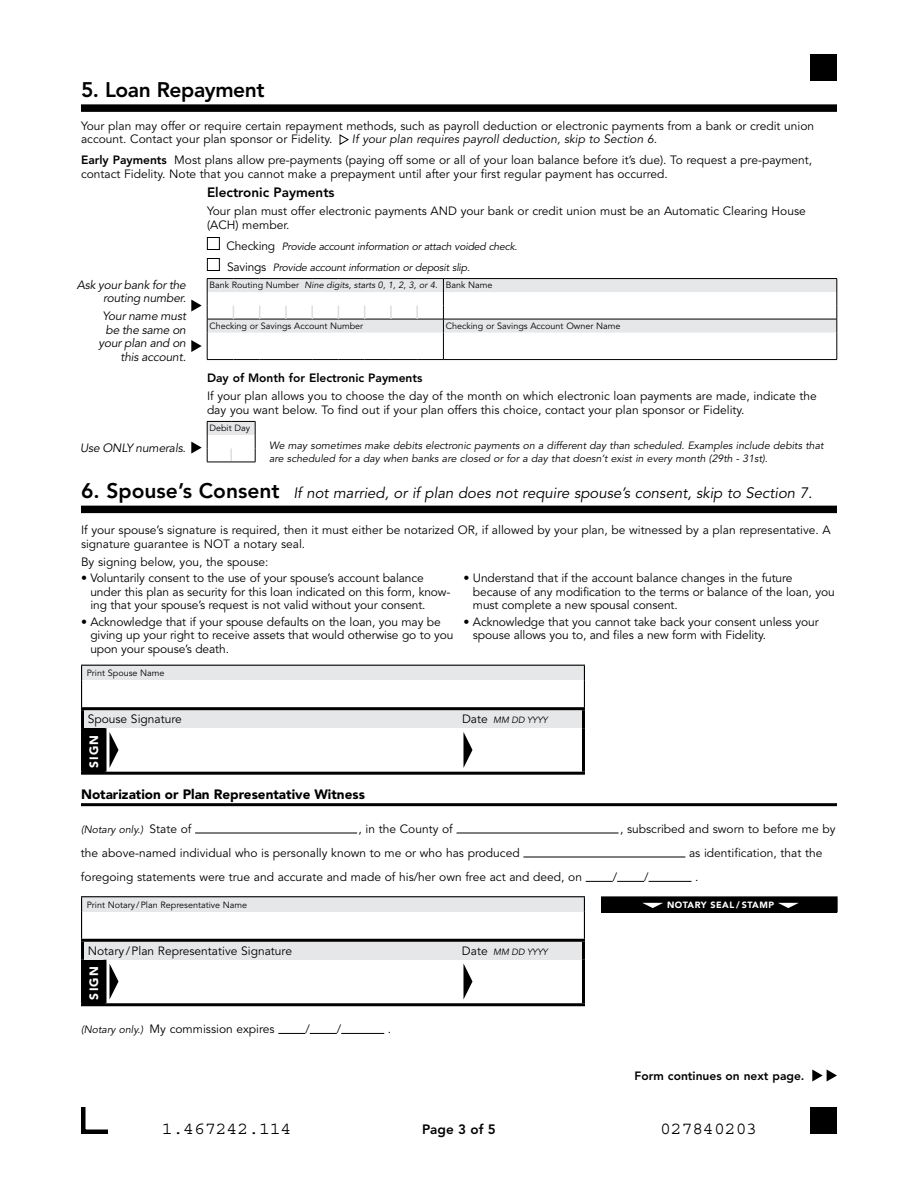
<style>
.page{position:relative;width:918px;height:1188px;background:#fff}
.page>*{position:absolute;margin:0;border:0;box-sizing:border-box;transform-origin:0 0}
.t1{font:800 21px "Avenir LT Std";letter-spacing:-.02em;color:#000}
.t2{font:18px "Courier Std";color:#000}
.t3{font:italic 15px "Avenir LT Std";color:#000}
.t4{font:900 13.5px "Avenir LT Std";color:#000}
.t5{font:800 13.5px "Avenir LT Std";color:#000}
.t6{font:12px/13.5px "Avenir LT Std";color:#000}
.t7{font:italic 12px/13.5px "Avenir LT Std";letter-spacing:-.015em;color:#000;text-align:right}
.t8{font:800 12px "Avenir LT Std";color:#000}
.t9{font:900 12px "Avenir LT Std";letter-spacing:.1em;color:#fff}
.t10{font:italic 10.5px/13.5px "Avenir LT Std";color:#000}
.t11{font:italic 10.5px/21px "Avenir LT Std";letter-spacing:-.02em;color:#000}
.t12{font:9px "Avenir LT Std";color:#000}
.t13{font:italic 9px "Avenir LT Std";color:#000}
.t14{font:900 9px "Avenir LT Std";letter-spacing:.05em;color:#fff}
.s1{font-style:italic}
.s2{font-weight:800}
.s3{font-style:normal;font-size:12px}
.s4{font-style:normal}
.s5{font-weight:800;font-style:normal;font-size:21px}
.s6{font-style:italic;font-size:10.5px}
</style>
<div class="page">
<div style="left:81px;top:104px;width:756px;height:8px;background:#000"></div>
<div style="left:81px;top:506px;width:756px;height:7px;background:#000"></div>
<svg style="left:339px;top:134px;width:10px;height:11px"></svg>
<div style="left:207px;top:237px;width:13px;height:13px;border:1px solid #000"></div>
<div style="left:207px;top:258px;width:13px;height:13px;border:1px solid #000"></div>
<hr style="left:81px;top:803px;width:756px;height:3px;background:#000">
<div style="left:82px;top:665px;width:502px;height:15px;background:#e6e7e8"></div>
<hr style="left:81px;top:665px;width:504px;height:1px;background:#000">
<svg style="left:81px;top:666px;width:1px;height:41px"></svg>
<svg style="left:584px;top:666px;width:1px;height:41px"></svg>
<div style="left:82px;top:709px;width:502px;height:19px;background:#e6e7e8"></div>
<div style="left:82px;top:728px;width:23px;height:45px;background:#000"></div>
<hr style="left:81px;top:728px;width:3px;height:44px;background:#000">
<hr style="left:81px;top:772px;width:24px;height:3px;background:#000">
<hr style="left:81px;top:710px;width:3px;height:18px;background:#000">
<hr style="left:81px;top:707px;width:24px;height:3px;background:#000">
<hr style="left:105px;top:707px;width:480px;height:3px;background:#000">
<hr style="left:582px;top:710px;width:3px;height:18px;background:#000">
<hr style="left:104px;top:728px;width:2px;height:44px;background:#000">
<hr style="left:582px;top:728px;width:3px;height:44px;background:#000">
<hr style="left:105px;top:772px;width:480px;height:3px;background:#000">
<svg style="left:110px;top:733px;width:8px;height:34px"></svg>
<svg style="left:464px;top:733px;width:8px;height:34px"></svg>
<hr style="left:195px;top:833px;width:162px;height:1px;background:#000">
<hr style="left:457px;top:833px;width:162px;height:1px;background:#000">
<hr style="left:523px;top:857px;width:162px;height:1px;background:#000">
<svg style="left:586px;top:881px;width:58px;height:1px"></svg>
<hr style="left:649px;top:881px;width:43px;height:1px;background:#000">
<div style="left:82px;top:897px;width:502px;height:15px;background:#e6e7e8"></div>
<hr style="left:81px;top:896px;width:504px;height:1px;background:#000">
<svg style="left:81px;top:897px;width:1px;height:42px"></svg>
<svg style="left:584px;top:897px;width:1px;height:42px"></svg>
<div style="left:82px;top:940px;width:502px;height:20px;background:#e6e7e8"></div>
<div style="left:82px;top:960px;width:23px;height:45px;background:#000"></div>
<hr style="left:81px;top:960px;width:3px;height:43px;background:#000">
<hr style="left:81px;top:1003px;width:24px;height:3px;background:#000">
<hr style="left:81px;top:939px;width:24px;height:3px;background:#000">
<hr style="left:105px;top:939px;width:480px;height:3px;background:#000">
<hr style="left:104px;top:960px;width:2px;height:43px;background:#000">
<hr style="left:582px;top:960px;width:3px;height:43px;background:#000">
<hr style="left:105px;top:1003px;width:480px;height:3px;background:#000">
<hr style="left:81px;top:942px;width:3px;height:18px;background:#000">
<hr style="left:582px;top:942px;width:3px;height:18px;background:#000">
<svg style="left:110px;top:964px;width:8px;height:35px"></svg>
<svg style="left:464px;top:964px;width:8px;height:35px"></svg>
<svg style="left:278px;top:1033px;width:59px;height:1px"></svg>
<hr style="left:341px;top:1033px;width:43px;height:1px;background:#000">
<div style="left:602px;top:897px;width:235px;height:15px;background:#000"></div>
<hr style="left:601px;top:896px;width:237px;height:2px;background:#000">
<svg style="left:601px;top:898px;width:1px;height:14px"></svg>
<svg style="left:837px;top:898px;width:1px;height:14px"></svg>
<svg style="left:642px;top:903px;width:21px;height:5px"></svg>
<svg style="left:778px;top:903px;width:21px;height:5px"></svg>
<svg style="left:812px;top:1070px;width:25px;height:12px"></svg>
<svg style="left:191px;top:278px;width:647px;height:82px"></svg>
<svg style="left:191px;top:421px;width:65px;height:42px"></svg>
<div style="left:810px;top:1107px;width:27px;height:27px;background:#000"></div>
<svg style="left:81px;top:1107px;width:27px;height:27px"></svg>
<div style="left:810px;top:54px;width:27px;height:27px;background:#000"></div>
<h1 class="t1" style="left:81px;top:77px;width:185px">5. Loan Repayment</h1>
<p class="t6" style="left:81px;top:119px;width:735px">Your plan may offer or require certain repayment methods, such as payroll deduction or electronic payments from a bank or credit union account. Contact your plan sponsor or Fidelity.</p>
<p class="t6" style="left:81px;top:129px;width:733px;line-height:21px;text-indent:271px"><span class="s1">If your plan requires payroll deduction, skip to Section 6.<br></span><span class="s2">Early Payments</span> Most plans allow pre-payments (paying off some or all of your loan balance before it’s due). To request a pre-payment,</p>
<p class="t6" style="left:81px;top:167px;width:588px">contact Fidelity. Note that you cannot make a prepayment until after your first regular payment has occurred.</p>
<p class="t5" style="left:207px;top:185px;width:129px">Electronic Payments</p>
<p class="t6" style="left:207px;top:205px;width:600px">Your plan must offer electronic payments AND your bank or credit union must be an Automatic Clearing House (ACH) member.</p>
<p class="t11" style="left:227px;top:236px;width:292px"><span class="s3">Checking</span> Provide account information or attach voided check.<br><span class="s3">Savings</span> Provide account information or deposit slip.</p>
<p class="t13" style="left:209px;top:280px;width:285px"><span class="s4">Bank Routing Number</span> Nine digits, starts 0, 1, 2, 3, or 4. <span class="s4">Bank Name</span></p>
<p class="t12" style="left:209px;top:321px;width:155px">Checking or Savings Account Number</p>
<p class="t12" style="left:446px;top:321px;width:176px">Checking or Savings Account Owner Name</p>
<p class="t7" style="left:77px;top:278px;width:111px">Ask your bank for the routing number.</p>
<p class="t7" style="left:98px;top:310px;width:89px">Your name must be the same on your plan and on this account.</p>
<p class="t8" style="left:207px;top:371px;width:217px">Day of Month for Electronic Payments</p>
<p class="t6" style="left:207px;top:390px;width:611px">If your plan allows you to choose the day of the month on which electronic loan payments are made, indicate the day you want below. To find out if your plan offers this choice, contact your plan sponsor or Fidelity.</p>
<p class="t12" style="left:209px;top:423px;width:42px">Debit Day</p>
<p class="t10" style="left:269px;top:439px;width:556px">We may sometimes make debits electronic payments on a different day than scheduled. Examples include debits that are scheduled for a day when banks are closed or for a day that doesn’t exist in every month (29th - 31st).</p>
<p class="t3" style="left:81px;top:484px;width:733px"><span class="s5">6. Spouse’s Consent</span> If not married, or if plan does not require spouse’s consent, skip to Section 7.</p>
<p class="t6" style="left:81px;top:524px;width:751px">If your spouse’s signature is required, then it must either be notarized OR, if allowed by your plan, be witnessed by a plan representative. A signature guarantee is NOT a notary seal.</p>
<p class="t6" style="left:81px;top:555px;width:189px">By signing below, you, the spouse:</p>
<p class="t6" style="left:90px;top:572px;width:362px;text-indent:-9px">• Voluntarily consent to the use of your spouse’s account balance under this plan as security for this loan indicated on this form, know&shy;ing that your spouse’s request is not valid without your consent.</p>
<p class="t6" style="left:90px;top:615px;width:365px;text-indent:-9px">• Acknowledge that if your spouse defaults on the loan, you may be giving up your right to receive assets that would otherwise go to you upon your spouse’s death.</p>
<p class="t7" style="left:80px;top:442px;width:107px">Use ONLY numerals.</p>
<p class="t6" style="left:473px;top:572px;width:363px;text-indent:-9px">• Understand that if the account balance changes in the future because of any modification to the terms or balance of the loan, you must complete a new spousal consent.</p>
<p class="t6" style="left:473px;top:615px;width:347px;text-indent:-9px">• Acknowledge that you cannot take back your consent unless your spouse allows you to, and files a new form with Fidelity.</p>
<p class="t12" style="left:87px;top:668px;width:79px">Print Spouse Name</p>
<p class="t6" style="left:88px;top:712px;width:96px">Spouse Signature</p>
<p class="t13" style="left:462px;top:715px;width:87px"><span class="s3">Date</span> mm dd yyyy</p>
<p class="t9" style="left:87px;top:768px;width:35px;rotate:-90deg">SIGN</p>
<p class="t4" style="left:81px;top:786px;width:285px">Notarization or Plan Representative Witness</p>
<p class="t10" style="left:81px;top:823px;width:112px">(Notary only.) <span class="s3">State of</span></p>
<p class="t6" style="left:359px;top:823px;width:96px">, in the County of</p>
<p class="t6" style="left:620px;top:823px;width:217px">, subscribed and sworn to before me by</p>
<p class="t6" style="left:81px;top:847px;width:440px">the above-named individual who is personally known to me or who has produced</p>
<p class="t6" style="left:689px;top:847px;width:135px">as identification, that the</p>
<p class="t6" style="left:81px;top:871px;width:503px">foregoing statements were true and accurate and made of his/her own free act and deed, on</p>
<p class="t6" style="left:613px;top:871px;width:6px">/</p>
<p class="t6" style="left:644px;top:871px;width:6px">/</p>
<p class="t6" style="left:695px;top:871px;width:5px">.</p>
<p class="t12" style="left:87px;top:900px;width:162px">Print Notary /Plan Representative Name</p>
<p class="t6" style="left:88px;top:944px;width:206px">Notary /Plan Representative Signature</p>
<p class="t13" style="left:462px;top:946px;width:87px"><span class="s3">Date</span> mm dd yyyy</p>
<p class="t9" style="left:87px;top:1000px;width:35px;rotate:-90deg">SIGN</p>
<p class="t6" style="left:81px;top:1023px;width:195px"><span class="s6">(Notary only.)</span> My commission expires</p>
<p class="t6" style="left:305px;top:1023px;width:6px">/</p>
<p class="t6" style="left:337px;top:1023px;width:6px">/</p>
<p class="t6" style="left:388px;top:1023px;width:5px">.</p>
<p class="t14" style="left:667px;top:900px;width:108px">NOTARY SEAL / STAMP</p>
<p class="t8" style="left:634px;top:1069px;width:172px">Form continues on next page.</p>
<h2 class="t2" style="left:162px;top:1119px;width:131px">1.467242.114</h2>
<p class="t5" style="left:422px;top:1121px;width:75px">Page 3 of 5</p>
<h2 class="t2" style="left:660px;top:1119px;width:99px">027840203</h2>
</div>
